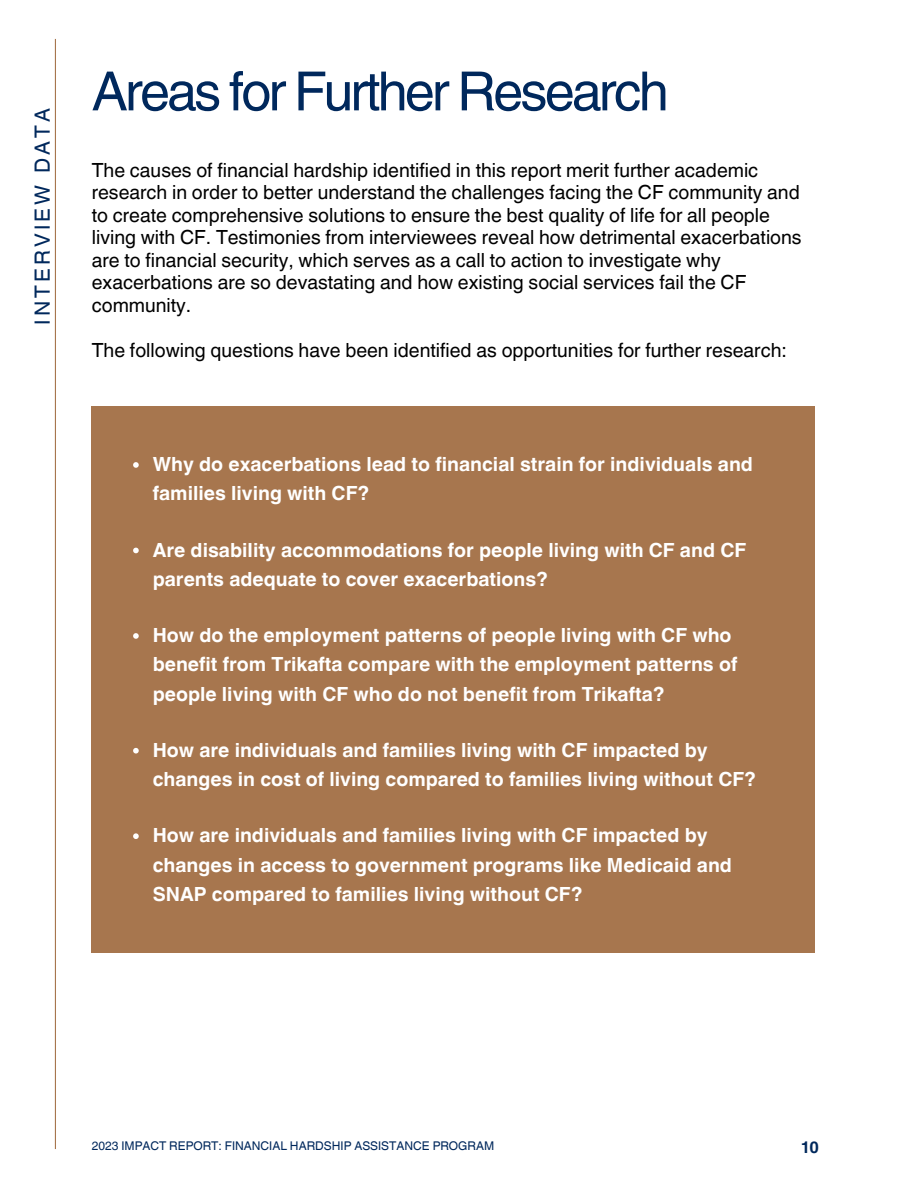
<style>
.page{position:relative;width:918px;height:1188px;background:#fff}
.page>*{position:absolute;margin:0;border:0;box-sizing:border-box;transform-origin:0 0}
.t1{font:54px "Helvetica World";letter-spacing:-.05em;color:#00285c}
.t2{font:21px "Helvetica World";letter-spacing:.15em;color:#00285c}
.t3{font:700 19.5px/29.2px "Helvetica World";color:#fff}
.t4{font:19.5px/22.5px "Helvetica World";color:#000}
.t5{font:700 16.5px "Helvetica World";color:#00285c}
.t6{font:12px "Helvetica World";color:#00285c}
</style>
<div class="page">
<hr style="left:55px;top:39px;width:1px;height:1110px;background:#a7764e">
<div style="left:92px;top:406px;width:723px;height:546px;background:#a7764e"></div>
<svg style="left:133px;top:462px;width:6px;height:6px"></svg>
<svg style="left:133px;top:548px;width:6px;height:5px"></svg>
<svg style="left:133px;top:633px;width:6px;height:6px"></svg>
<svg style="left:133px;top:748px;width:6px;height:6px"></svg>
<svg style="left:133px;top:833px;width:6px;height:6px"></svg>
<h2 class="t2" style="left:30px;top:325px;width:218px;rotate:-90deg">INTERVIEW DATA</h2>
<h1 class="t1" style="left:92px;top:60px;width:578px">Areas for Further Research</h1>
<h3 class="t4" style="left:92px;top:159px;width:711px">The causes of financial hardship identified in this report merit further academic research in order to better understand the challenges facing the CF community and to create comprehensive solutions to ensure the best quality of life for all people living with CF. Testimonies from interviewees reveal how detrimental exacerbations are to financial security, which serves as a call to action to investigate why exacerbations are so devastating and how existing social services fail the CF community.</h3>
<h3 class="t4" style="left:92px;top:339px;width:697px">The following questions have been identified as opportunities for further research:</h3>
<p class="t3" style="left:153px;top:448px;width:602px">Why do exacerbations lead to financial strain for individuals and families living with CF?</p>
<p class="t3" style="left:153px;top:533px;width:595px">Are disability accommodations for people living with CF and CF parents adequate to cover exacerbations?</p>
<p class="t3" style="left:153px;top:619px;width:586px">How do the employment patterns of people living with CF who benefit from Trikafta compare with the employment patterns of people living with CF who do not benefit from Trikafta?</p>
<p class="t3" style="left:153px;top:733px;width:605px">How are individuals and families living with CF impacted by changes in cost of living compared to families living without CF?</p>
<p class="t3" style="left:153px;top:819px;width:581px">How are individuals and families living with CF impacted by changes in access to government programs like Medicaid and<br>SNAP compared to families living without CF?</p>
<p class="t6" style="left:92px;top:1139px;width:404px">2023 IMPACT REPORT: FINANCIAL HARDSHIP ASSISTANCE PROGRAM</p>
<p class="t5" style="left:801px;top:1133px;width:20px">10</p>
</div>
